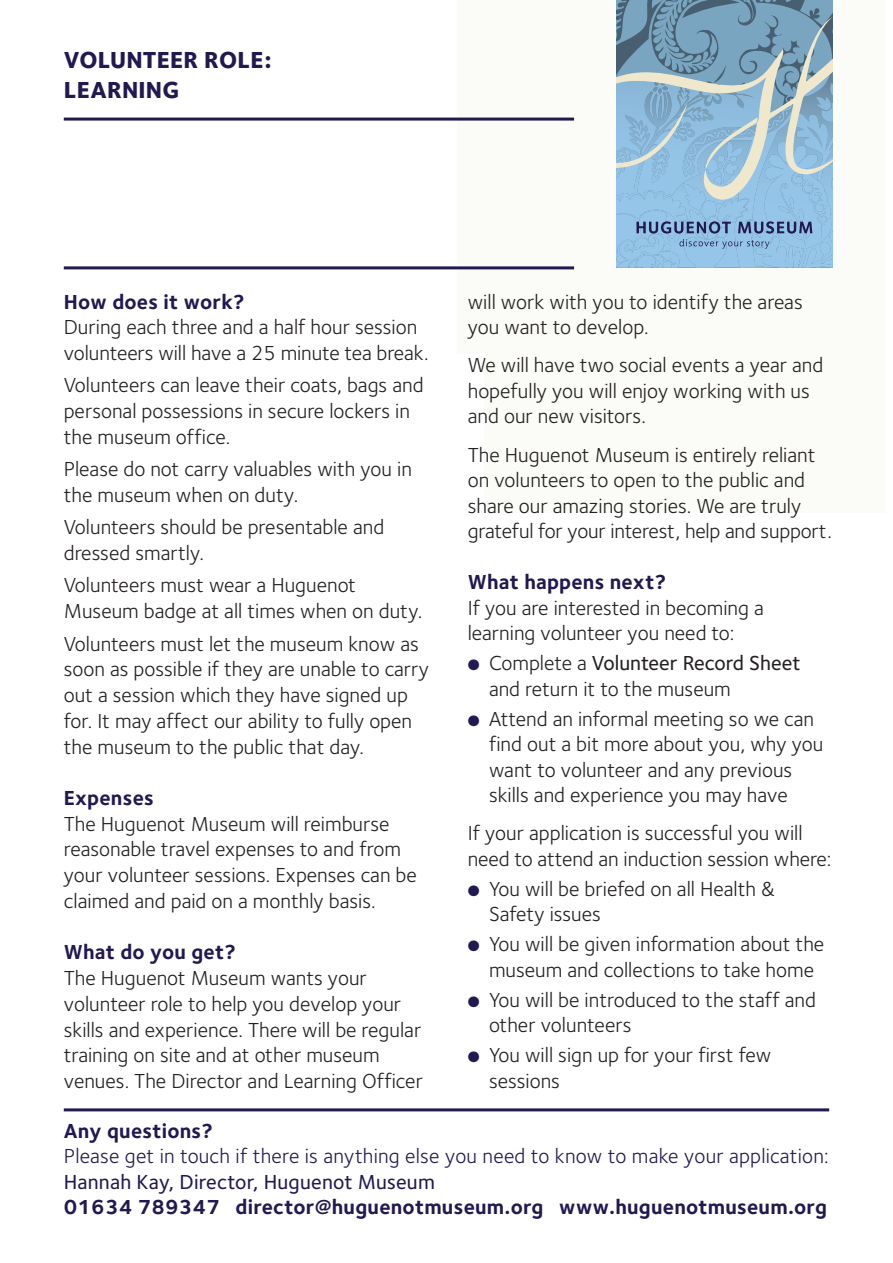
<style>
.page{position:relative;width:893px;height:1263px;background:#fff}
.page>*{position:absolute;margin:0;border:0;box-sizing:border-box;transform-origin:0 0}
.t1{font:800 24px/30px "Foundry Sterling";letter-spacing:.01em;color:#211950}
.t2{font:21px/25.8px "Foundry Sterling";color:#231f20}
.t3{font:700 21px "Foundry Sterling";letter-spacing:.01em;color:#211950}
.t4{font:21px "Foundry Sterling";letter-spacing:.01em;color:#211950}
.t5{font:500 21px "Foundry Sterling";letter-spacing:.01em;color:#211950}
.s1{color:#211950}
.s2{font-weight:500}
</style>
<div class="page">
<div style="left:484px;top:268px;width:401px;height:245px;background:#fbfbf8"></div>
<div style="left:457px;top:0;width:158px;height:354px;background:#fbfbf8"></div>
<div style="left:833px;top:0;width:52px;height:326px;background:#fbfbf8"></div>
<svg style="left:616px;top:0;width:217px;height:268px;background:#8cb2cd"></svg>
<hr style="left:64px;top:118px;width:510px;height:3px;background:#211950">
<hr style="left:64px;top:266px;width:510px;height:3px;background:#211950">
<hr style="left:64px;top:1108px;width:765px;height:3px;background:#211950">
<p class="t1" style="left:64px;top:45px;width:209px">VOLUNTEER ROLE:<br>LEARNING</p>
<p class="t3" style="left:64px;top:289px;width:182px">How does it work?</p>
<p class="t2" style="left:64px;top:314px;width:366px">During each three and a half hour session volunteers will have a 25 minute tea break.</p>
<p class="t2" style="left:64px;top:372px;width:361px">Volunteers can leave their coats, bags and personal possessions in secure lockers in the museum office.</p>
<p class="t2" style="left:64px;top:456px;width:350px">Please do not carry valuables with you in the museum when on duty.</p>
<p class="t2" style="left:64px;top:514px;width:322px">Volunteers should be presentable and dressed smartly.</p>
<p class="t2" style="left:64px;top:572px;width:360px">Volunteers must wear a Huguenot<br>Museum badge at all times when on duty.</p>
<p class="t2" style="left:64px;top:630px;width:367px">Volunteers must let the museum know as soon as possible if they are unable to carry out a session which they have signed up for. It may affect our ability to fully open the museum to the public that day.</p>
<p class="t3" style="left:64px;top:785px;width:92px">Expenses</p>
<p class="t2" style="left:64px;top:811px;width:355px">The Huguenot Museum will reimburse reasonable travel expenses to and from your volunteer sessions. Expenses can be claimed and paid on a monthly basis.</p>
<p class="t3" style="left:64px;top:940px;width:174px">What do you get?</p>
<p class="t2" style="left:64px;top:965px;width:361px">The Huguenot Museum wants your volunteer role to help you develop your skills and experience. There will be regular training on site and at other museum venues. The Director and Learning Officer</p>
<p class="t2" style="left:468px;top:289px;width:336px">will work with you to identify the areas you want to develop.</p>
<p class="t2" style="left:468px;top:352px;width:357px">We will have two social events a year and hopefully you will enjoy working with us and our new visitors.</p>
<p class="t2" style="left:468px;top:442px;width:366px">The Huguenot Museum is entirely reliant on volunteers to open to the public and share our amazing stories. We are truly grateful for your interest, help and support.</p>
<p class="t3" style="left:468px;top:569px;width:200px">What happens next?</p>
<p class="t2" style="left:468px;top:595px;width:298px">If you are interested in becoming a learning volunteer you need to:</p>
<p class="t2" style="left:489px;top:650px;width:313px;text-indent:-21px"><span class="s1">●</span> Complete a <span class="s2">Volunteer Record Sheet </span>and return it to the museum</p>
<p class="t2" style="left:489px;top:706px;width:336px;text-indent:-21px"><span class="s1">●</span> Attend an informal meeting so we can find out a bit more about you, why you want to volunteer and any previous skills and experience you may have</p>
<p class="t2" style="left:468px;top:820px;width:365px">If your application is successful you will need to attend an induction session where:</p>
<p class="t2" style="left:489px;top:876px;width:288px;text-indent:-21px"><span class="s1">●</span> You will be briefed on all Health &amp;<br>Safety issues</p>
<p class="t2" style="left:468px;top:931px;width:358px;text-align:center"><span class="s1">●</span> You will be given information about the museum and collections to take home</p>
<p class="t2" style="left:489px;top:987px;width:328px;text-indent:-21px"><span class="s1">●</span> You will be introduced to the staff and other volunteers</p>
<p class="t2" style="left:489px;top:1042px;width:284px;text-indent:-21px"><span class="s1">●</span> You will sign up for your first few sessions</p>
<p class="t3" style="left:64px;top:1118px;width:151px">Any questions?</p>
<p class="t4" style="left:64px;top:1144px;width:766px">Please get in touch if there is anything else you need to know to make your application:</p>
<p class="t5" style="left:64px;top:1169px;width:373px">Hannah Kay, Director, Huguenot Museum</p>
<p class="t3" style="left:64px;top:1195px;width:765px">01634 789347 director@huguenotmuseum.org www.huguenotmuseum.org</p>
</div>
